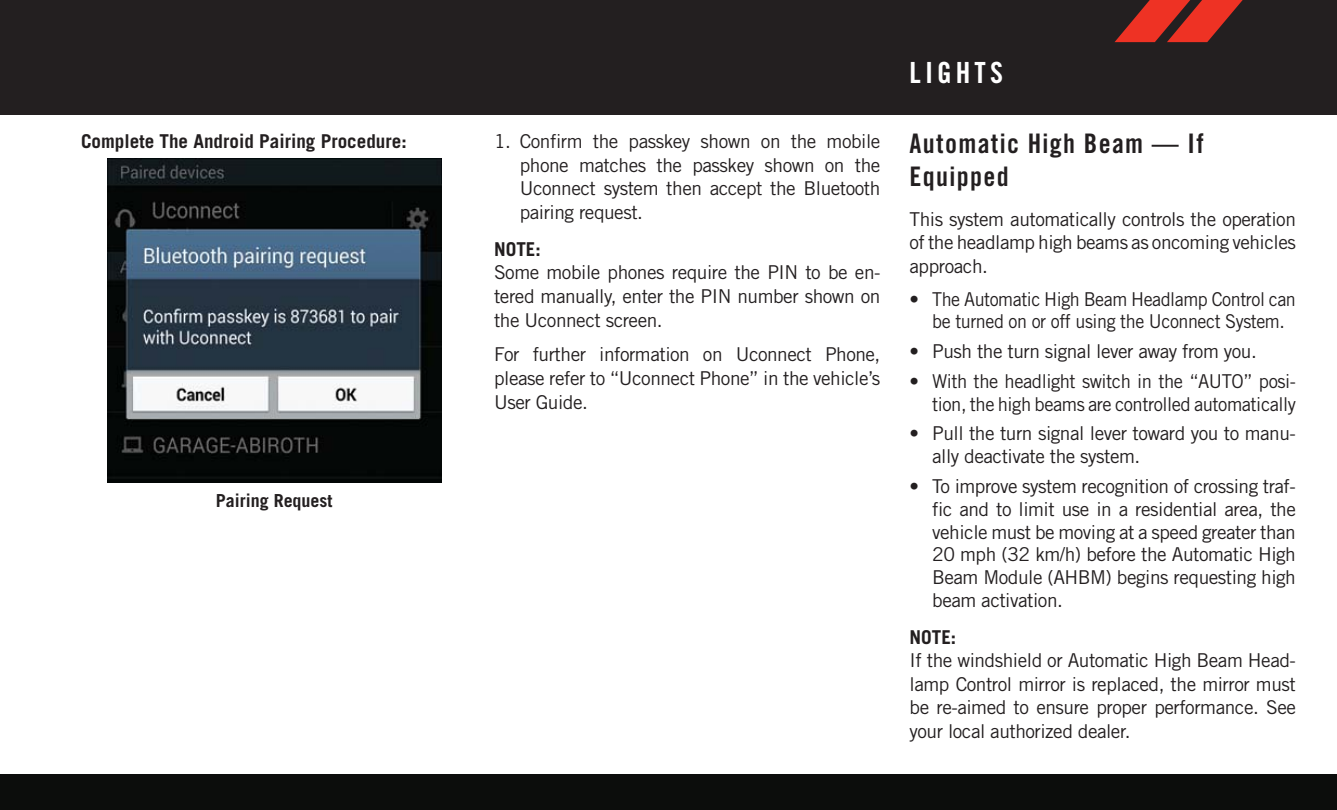
<style>
.page{position:relative;width:1337px;height:810px;background:#fff}
.page>*{position:absolute;margin:0;border:0;box-sizing:border-box;transform-origin:0 0}
.t1{font:29.25px "Trade Gothic LT Std Bd Cn 20";letter-spacing:.14em;color:#fff}
.t2{font:27px/33.3px "Trade Gothic LT Std Bd Cn 20";letter-spacing:.05em;color:#231f20}
.t3{font:19.12px/23.6px "Trade Gothic LT Std";letter-spacing:-.025em;color:#231f20;text-align:justify}
.t4{font:700 19.12px "Trade Gothic LT Std";color:#231f20}
.t5{font:700 18px "Trade Gothic LT Std";color:#231f20}
</style>
<div class="page">
<div style="left:0;top:0;width:1336px;height:115px;background:#231f20"></div>
<svg style="left:1114px;top:0;width:129px;height:42px"></svg>
<div style="left:0;top:774px;width:1336px;height:36px;background:#0c0d0c"></div>
<img style="left:108px;top:159px;width:334px;height:324px">
<p class="t4" style="left:81px;top:134px;width:327px">Complete The Android Pairing Procedure:</p>
<p class="t3" style="left:520px;top:131px;width:362px;text-indent:-26px">1. Confirm the passkey shown on the mobile phone matches the passkey shown on the Uconnect system then accept the Bluetooth pairing request.</p>
<p class="t4" style="left:494px;top:242px;width:48px">NOTE:</p>
<p class="t3" style="left:494px;top:263px;width:388px">Some mobile phones require the PIN to be en&shy;tered manually, enter the PIN number shown on the Uconnect screen.</p>
<p class="t3" style="left:494px;top:345px;width:388px">For further information on Uconnect Phone, please refer to “Uconnect Phone” in the vehicle’s User Guide.</p>
<p class="t5" style="left:216px;top:494px;width:118px">Pairing Request</p>
<h1 class="t1" style="left:909px;top:62px;width:95px">LIGHTS</h1>
<h2 class="t2" style="left:909px;top:129px;width:296px">Automatic High Beam — If<br>Equipped</h2>
<p class="t3" style="left:909px;top:209px;width:388px">This system automatically controls the operation of the headlamp high beams as oncoming vehicles approach.</p>
<p class="t3" style="left:932px;top:289px;width:365px;line-height:22.9px;text-indent:-23px">• The Automatic High Beam Headlamp Control can be turned on or off using the Uconnect System.</p>
<p class="t3" style="left:909px;top:341px;width:349px">• Push the turn signal lever away from you.</p>
<p class="t3" style="left:909px;top:371px;width:388px;line-height:22.9px;text-align:right">• With the headlight switch in the “AUTO” posi&shy;tion, the high beams are controlled automatically</p>
<p class="t3" style="left:932px;top:424px;width:365px;line-height:22.9px;text-indent:-23px">• Pull the turn signal lever toward you to manu&shy;ally deactivate the system.</p>
<p class="t3" style="left:932px;top:476px;width:365px;line-height:22.9px;text-indent:-23px">• To improve system recognition of crossing traf&shy;fic and to limit use in a residential area, the vehicle must be moving at a speed greater than 20 mph (32 km/h) before the Automatic High Beam Module (AHBM) begins requesting high beam activation.</p>
<p class="t4" style="left:909px;top:630px;width:48px">NOTE:</p>
<p class="t3" style="left:909px;top:650px;width:388px">If the windshield or Automatic High Beam Head&shy;lamp Control mirror is replaced, the mirror must be re-aimed to ensure proper performance. See your local authorized dealer.</p>
</div>
